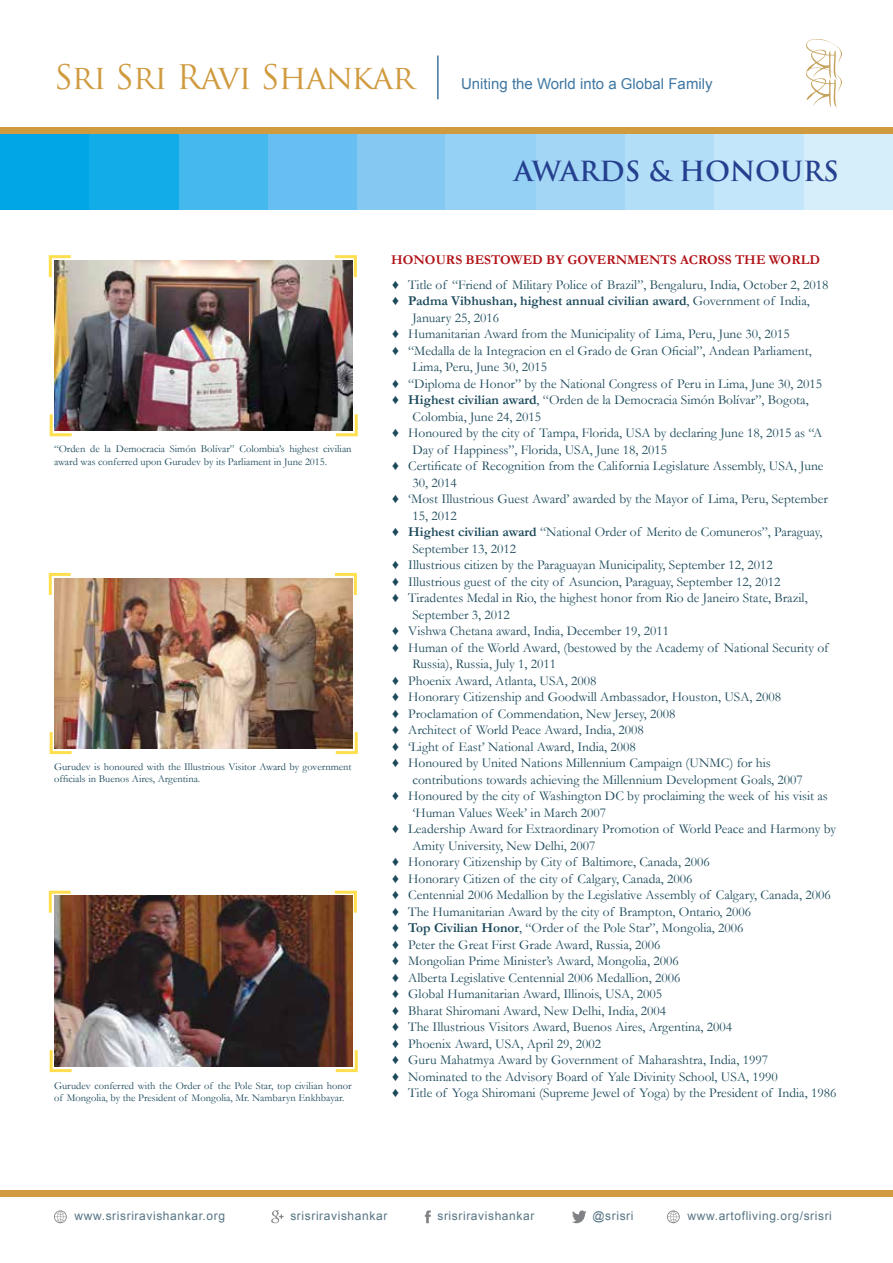
<style>
.page{position:relative;width:893px;height:1263px;background:#fff}
.page>*{position:absolute;margin:0;border:0;box-sizing:border-box;transform-origin:0 0}
.t1{font:33px "Trajan Pro";letter-spacing:-.025em;color:#d09a3f}
.t2{font:700 27px "Trajan Pro";letter-spacing:-.01em;color:#25408f}
.t3{font:15px "Arial";color:#4077a2}
.t4{font:13.5px "Garamond";color:#1b495a}
.t5{font:700 13.5px "Garamond";color:#1b495a}
.t6{font:700 13.5px "Garamond";color:#b11116}
.t7{font:12px "Arial";letter-spacing:.05em;color:#567483}
.t8{font:10.5px/12.6px "Garamond";color:#1b495a}
.s1{font-weight:400}
.s2{font-weight:700}
</style>
<div class="page">
<div style="left:0;top:134px;width:89px;height:76px;background:#00a6e6"></div>
<div style="left:349px;top:133px;width:97px;height:84px;background:#85c9f2"></div>
<div style="left:266px;top:133px;width:91px;height:84px;background:#66bff0"></div>
<div style="left:177px;top:133px;width:91px;height:84px;background:#45b8ed"></div>
<div style="left:89px;top:133px;width:90px;height:84px;background:#12ade8"></div>
<div style="left:802px;top:133px;width:91px;height:84px;background:#d6edfa"></div>
<div style="left:713px;top:133px;width:90px;height:84px;background:#c4e6fa"></div>
<div style="left:623px;top:133px;width:91px;height:84px;background:#b3def7"></div>
<div style="left:535px;top:133px;width:90px;height:84px;background:#a3d6f5"></div>
<div style="left:445px;top:133px;width:91px;height:84px;background:#94d1f5"></div>
<div style="left:0;top:128px;width:893px;height:6px;background:#d09a3f"></div>
<div style="left:0;top:1191px;width:893px;height:6px;background:#d09a3f"></div>
<hr style="left:437px;top:56px;width:2px;height:43px;background:#4077a2">
<div style="left:0;top:210px;width:893px;height:17px;background:#fff"></div>
<svg style="left:806px;top:39px;width:36px;height:69px"></svg>
<svg style="left:425px;top:1210px;width:6px;height:13px"></svg>
<svg style="left:572px;top:1210px;width:14px;height:13px"></svg>
<svg style="left:54px;top:1210px;width:13px;height:13px"></svg>
<svg style="left:667px;top:1210px;width:13px;height:13px"></svg>
<svg style="left:271px;top:1210px;width:12px;height:13px"></svg>
<svg style="left:48px;top:890px;width:26px;height:26px"></svg>
<svg style="left:332px;top:890px;width:25px;height:23px"></svg>
<svg style="left:49px;top:1047px;width:26px;height:26px"></svg>
<svg style="left:333px;top:1050px;width:25px;height:23px"></svg>
<img style="left:55px;top:896px;width:298px;height:170px">
<svg style="left:48px;top:572px;width:23px;height:26px"></svg>
<svg style="left:334px;top:572px;width:23px;height:23px"></svg>
<svg style="left:49px;top:729px;width:26px;height:26px"></svg>
<svg style="left:333px;top:732px;width:25px;height:23px"></svg>
<img style="left:55px;top:578px;width:298px;height:170px">
<svg style="left:48px;top:255px;width:23px;height:25px"></svg>
<svg style="left:334px;top:255px;width:23px;height:23px"></svg>
<svg style="left:49px;top:411px;width:23px;height:26px"></svg>
<svg style="left:335px;top:414px;width:23px;height:23px"></svg>
<img style="left:55px;top:260px;width:298px;height:171px">
<h1 class="t1" style="left:54px;top:57px;width:362px">Sri Sri Ravi Shankar</h1>
<p class="t3" style="left:461px;top:74px;width:253px">Uniting the World into a Global Family</p>
<h2 class="t2" style="left:514px;top:154px;width:326px">AWARDS &amp; HONOURS</h2>
<p class="t8" style="left:54px;top:442px;width:299px">“Orden de la Democracia Simón Bolívar” Colombia’s highest civilian award was conferred upon Gurudev by its Parliament in June 2015.</p>
<p class="t8" style="left:54px;top:760px;width:299px">Gurudev is honoured with the Illustrious Visitor Award by government officials in Buenos Aires, Argentina.</p>
<p class="t8" style="left:54px;top:1079px;width:299px">Gurudev conferred with the Order of the Pole Star, top civilian honor of Mongolia, by the President of Mongolia, Mr. Nambaryn Enkhbayar.</p>
<p class="t6" style="left:391px;top:250px;width:430px">HONOURS BESTOWED BY GOVERNMENTS ACROSS THE WORLD</p>
<p class="t4" style="left:391px;top:276px;width:439px">♦ Title of “Friend of Military Police of Brazil”, Bengaluru, India, October 2, 2018</p>
<p class="t5" style="left:391px;top:292px;width:420px"><span class="s1">♦</span> Padma Vibhushan, highest annual civilian award<span class="s1">, Government of India,</span></p>
<p class="t4" style="left:412px;top:309px;width:88px">January 25, 2016</p>
<p class="t4" style="left:391px;top:325px;width:400px">♦ Humanitarian Award from the Municipality of Lima, Peru, June 30, 2015</p>
<p class="t4" style="left:391px;top:342px;width:422px">♦ “Medalla de la Integracion en el Grado de Gran Oficial”, Andean Parliament,</p>
<p class="t4" style="left:412px;top:358px;width:136px">Lima, Peru, June 30, 2015</p>
<p class="t4" style="left:391px;top:375px;width:433px">♦ “Diploma de Honor” by the National Congress of Peru in Lima, June 30, 2015</p>
<p class="t4" style="left:391px;top:391px;width:419px">♦ <span class="s2">Highest civilian award</span>, “Orden de la Democracia Simón Bolívar”, Bogota,</p>
<p class="t4" style="left:412px;top:408px;width:130px">Colombia, June 24, 2015</p>
<p class="t4" style="left:391px;top:424px;width:432px">♦ Honoured by the city of Tampa, Florida, USA by declaring June 18, 2015 as “A</p>
<p class="t4" style="left:412px;top:441px;width:256px">Day of Happiness”, Florida, USA, June 18, 2015</p>
<p class="t4" style="left:391px;top:457px;width:434px">♦ Certificate of Recognition from the California Legislature Assembly, USA, June</p>
<p class="t4" style="left:412px;top:474px;width:46px">30, 2014</p>
<p class="t4" style="left:391px;top:490px;width:438px">♦ ‘Most Illustrious Guest Award’ awarded by the Mayor of Lima, Peru, September</p>
<p class="t4" style="left:412px;top:507px;width:46px">15, 2012</p>
<p class="t4" style="left:391px;top:523px;width:433px">♦ <span class="s2">Highest civilian award</span> “National Order of Merito de Comuneros”, Paraguay,</p>
<p class="t4" style="left:412px;top:540px;width:105px">September 13, 2012</p>
<p class="t4" style="left:391px;top:556px;width:383px">♦ Illustrious citizen by the Paraguayan Municipality, September 12, 2012</p>
<p class="t4" style="left:391px;top:573px;width:391px">♦ Illustrious guest of the city of Asuncion, Paraguay, September 12, 2012</p>
<p class="t4" style="left:391px;top:589px;width:418px">♦ Tiradentes Medal in Rio, the highest honor from Rio de Janeiro State, Brazil,</p>
<p class="t4" style="left:412px;top:606px;width:99px">September 3, 2012</p>
<p class="t4" style="left:391px;top:622px;width:279px">♦ Vishwa Chetana award, India, December 19, 2011</p>
<p class="t4" style="left:391px;top:639px;width:439px">♦ Human of the World Award, (bestowed by the Academy of National Security of</p>
<p class="t4" style="left:412px;top:655px;width:145px">Russia), Russia, July 1, 2011</p>
<p class="t4" style="left:391px;top:672px;width:207px">♦ Phoenix Award, Atlanta, USA, 2008</p>
<p class="t4" style="left:391px;top:688px;width:391px">♦ Honorary Citizenship and Goodwill Ambassador, Houston, USA, 2008</p>
<p class="t4" style="left:391px;top:705px;width:286px">♦ Proclamation of Commendation, New Jersey, 2008</p>
<p class="t4" style="left:391px;top:721px;width:254px">♦ Architect of World Peace Award, India, 2008</p>
<p class="t4" style="left:391px;top:738px;width:246px">♦ ‘Light of East’ National Award, India, 2008</p>
<p class="t4" style="left:391px;top:754px;width:381px">♦ Honoured by United Nations Millennium Campaign (UNMC) for his</p>
<p class="t4" style="left:412px;top:771px;width:392px">contributions towards achieving the Millennium Development Goals, 2007</p>
<p class="t4" style="left:391px;top:787px;width:438px">♦ Honoured by the city of Washington DC by proclaiming the week of his visit as</p>
<p class="t4" style="left:412px;top:804px;width:195px">‘Human Values Week’ in March 2007</p>
<p class="t4" style="left:391px;top:820px;width:447px">♦ Leadership Award for Extraordinary Promotion of World Peace and Harmony by</p>
<p class="t4" style="left:412px;top:837px;width:185px">Amity University, New Delhi, 2007</p>
<p class="t4" style="left:391px;top:853px;width:320px">♦ Honorary Citizenship by City of Baltimore, Canada, 2006</p>
<p class="t4" style="left:391px;top:870px;width:303px">♦ Honorary Citizen of the city of Calgary, Canada, 2006</p>
<p class="t4" style="left:391px;top:886px;width:441px">♦ Centennial 2006 Medallion by the Legislative Assembly of Calgary, Canada, 2006</p>
<p class="t4" style="left:391px;top:903px;width:362px">♦ The Humanitarian Award by the city of Brampton, Ontario, 2006</p>
<p class="t4" style="left:391px;top:919px;width:354px">♦ <span class="s2">Top Civilian Honor</span>, “Order of the Pole Star”, Mongolia, 2006</p>
<p class="t4" style="left:391px;top:936px;width:271px">♦ Peter the Great First Grade Award, Russia, 2006</p>
<p class="t4" style="left:391px;top:952px;width:289px">♦ Mongolian Prime Minister’s Award, Mongolia, 2006</p>
<p class="t4" style="left:391px;top:969px;width:291px">♦ Alberta Legislative Centennial 2006 Medallion, 2006</p>
<p class="t4" style="left:391px;top:985px;width:272px">♦ Global Humanitarian Award, Illinois, USA, 2005</p>
<p class="t4" style="left:391px;top:1002px;width:277px">♦ Bharat Shiromani Award, New Delhi, India, 2004</p>
<p class="t4" style="left:391px;top:1018px;width:342px">♦ The Illustrious Visitors Award, Buenos Aires, Argentina, 2004</p>
<p class="t4" style="left:391px;top:1034px;width:211px">♦ Phoenix Award, USA, April 29, 2002</p>
<p class="t4" style="left:391px;top:1051px;width:378px">♦ Guru Mahatmya Award by Government of Maharashtra, India, 1997</p>
<p class="t4" style="left:391px;top:1067px;width:388px">♦ Nominated to the Advisory Board of Yale Divinity School, USA, 1990</p>
<p class="t4" style="left:391px;top:1084px;width:447px">♦ Title of Yoga Shiromani (Supreme Jewel of Yoga) by the President of India, 1986</p>
<p class="t7" style="left:75px;top:1208px;width:152px">www.srisriravishankar.org</p>
<p class="t7" style="left:290px;top:1208px;width:98px">srisriravishankar</p>
<p class="t7" style="left:437px;top:1208px;width:98px">srisriravishankar</p>
<p class="t7" style="left:592px;top:1208px;width:43px">@srisri</p>
<p class="t7" style="left:688px;top:1208px;width:146px">www.artofliving.org/srisri</p>
</div>
